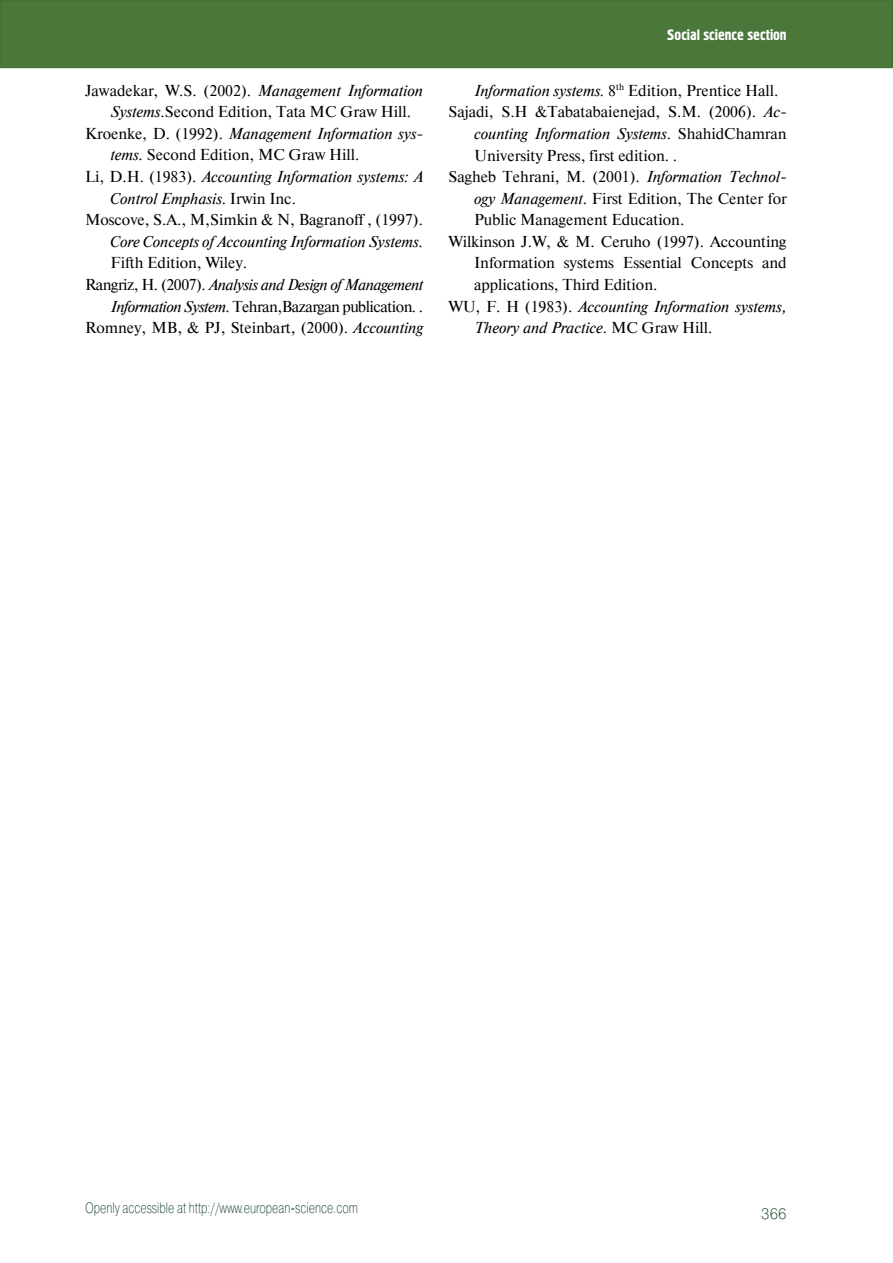
<style>
.page{position:relative;width:893px;height:1263px;background:#fff}
.page>*{position:absolute;margin:0;border:0;box-sizing:border-box;transform-origin:0 0}
.t1{font:15.75px "Newton C";color:#000}
.t2{font:italic 15.75px "Newton C";color:#000}
.t3{font:italic 15.75px "Newton C";letter-spacing:-.03em;color:#000}
.t4{font:15.75px "Newton C";letter-spacing:-.03em;color:#000}
.t5{font:15px "Pragmatica Light C";color:#0d3e20;scale:.75 1}
.t6{font:15px "Hermes C";color:#fff}
.t7{font:15px "Pragmatica Light C";color:#0d3e20}
.s1{font-style:italic}
.s2{font-style:normal}
</style>
<div class="page">
<div style="left:1px;top:1px;width:891px;height:66px;background:#4b773b"></div>
<div style="left:0;top:0;width:893px;height:68px;border:2px solid #437236"></div>
<p class="t1" style="left:85px;top:82px;width:340px">Jawadekar, W.S. (2002). <span class="s1">Management Information</span></p>
<p class="t1" style="left:111px;top:103px;width:302px"><span class="s1">Systems</span>.Second Edition, Tata MC Graw Hill.</p>
<p class="t2" style="left:85px;top:125px;width:340px"><span class="s2">Kroenke, D. (1992).</span> Management Information sys-</p>
<p class="t1" style="left:111px;top:146px;width:250px"><span class="s1">tems.</span> Second Edition, MC Graw Hill.</p>
<p class="t2" style="left:85px;top:168px;width:340px"><span class="s2">Li, D.H. (1983).</span> Accounting Information systems: A</p>
<p class="t2" style="left:111px;top:190px;width:187px">Control Emphasis<span class="s2">. Irwin Inc.</span></p>
<p class="t1" style="left:85px;top:211px;width:340px">Moscove, S.A., M,Simkin &amp; N, Bagranoff , (1997).</p>
<p class="t2" style="left:111px;top:233px;width:314px">Core Concepts of Accounting Information Systems.</p>
<p class="t1" style="left:111px;top:254px;width:138px">Fifth Edition, Wiley.</p>
<p class="t3" style="left:85px;top:276px;width:340px"><span class="s2">Rangriz, H. (2007).</span> Analysis and Design of Management</p>
<p class="t4" style="left:111px;top:298px;width:314px"><span class="s1">Information System</span>. Tehran,Bazargan publication. .</p>
<p class="t1" style="left:85px;top:319px;width:340px">Romney, MB, &amp; PJ, Steinbart, (2000). <span class="s1">Accounting</span></p>
<p class="t6" style="left:667px;top:26px;width:121px">Social science section</p>
<p class="t1" style="left:474px;top:82px;width:306px"><span class="s1">Information systems.</span> 8<sup>th</sup> Edition, Prentice Hall.</p>
<p class="t1" style="left:449px;top:103px;width:340px">Sajadi, S.H &amp;Tabatabaienejad, S.M. (2006). <span class="s1">Ac-</span></p>
<p class="t2" style="left:474px;top:125px;width:314px">counting Information Systems<span class="s2">. ShahidChamran</span></p>
<p class="t1" style="left:474px;top:146px;width:205px">University Press, first edition. .</p>
<p class="t1" style="left:449px;top:168px;width:340px">Sagheb Tehrani, M. (2001). <span class="s1">Information Technol-</span></p>
<p class="t1" style="left:474px;top:190px;width:314px"><span class="s1">ogy Management</span>. First Edition, The Center for</p>
<p class="t1" style="left:474px;top:211px;width:212px">Public Management Education.</p>
<p class="t1" style="left:449px;top:233px;width:339px">Wilkinson J.W, &amp; M. Ceruho (1997). Accounting</p>
<p class="t1" style="left:474px;top:254px;width:314px">Information systems Essential Concepts and</p>
<p class="t1" style="left:474px;top:276px;width:185px">applications, Third Edition.</p>
<p class="t2" style="left:449px;top:298px;width:340px"><span class="s2">WU, F. H (1983).</span> Accounting Information systems,</p>
<p class="t2" style="left:474px;top:319px;width:240px">Theory and Practice. <span class="s2">MC Graw Hill.</span></p>
<p class="t5" style="left:85px;top:1199px;width:365px">Openly accessible at http://www.european-science.com</p>
<p class="t7" style="left:761px;top:1205px;width:27px">366</p>
</div>
